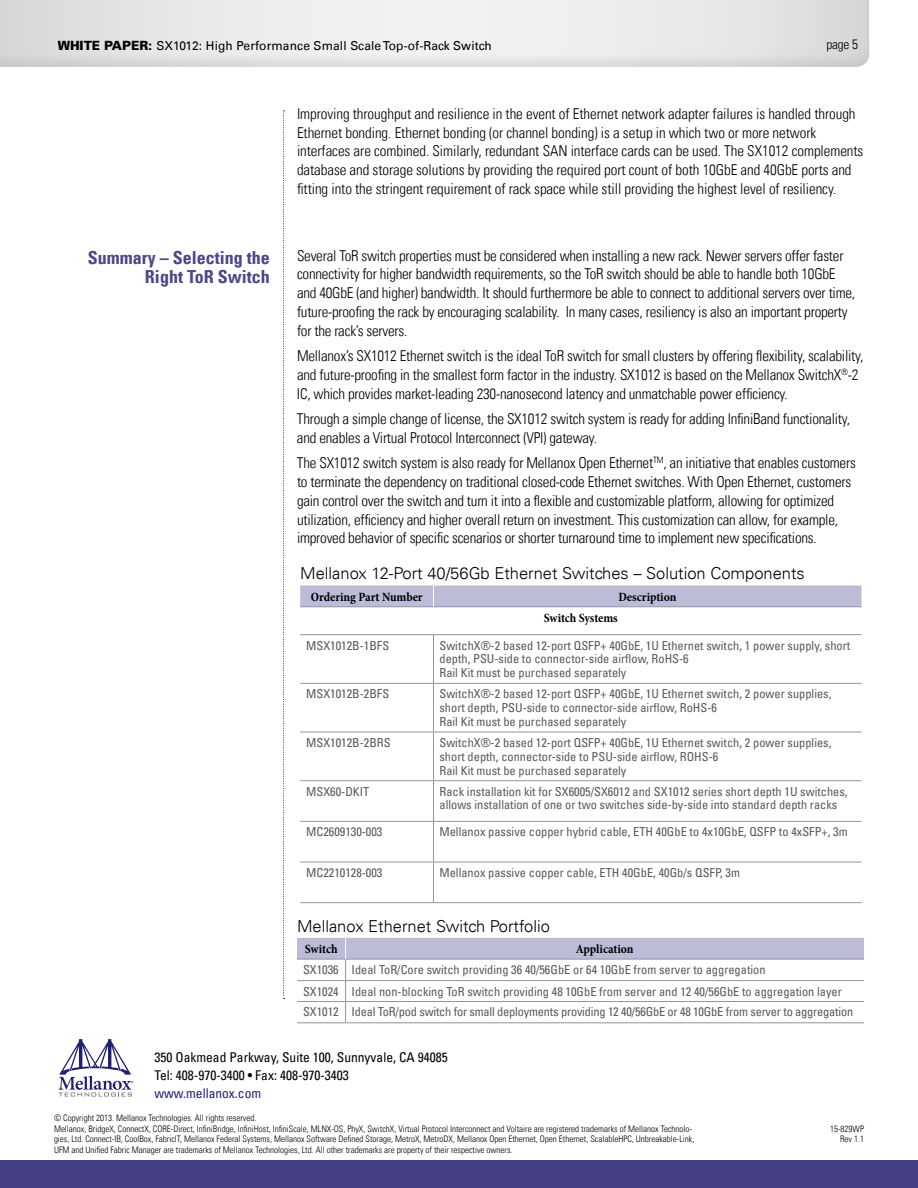
<style>
.page{position:relative;width:918px;height:1188px;background:#fff}
.page>*{position:absolute;margin:0;border:0;box-sizing:border-box;transform-origin:0 0}
.t1{font:700 condensed 18px/19.5px "Univers LT";color:#4b478a;text-align:right}
.t2{font:300 16.5px "Univers LT";color:#000}
.t3{font:300 condensed 15px/18.8px "Univers LT";letter-spacing:-.015em;color:#000}
.t4{font:condensed 13.5px/18px "Univers LT";color:#000}
.t5{font:condensed 13.5px "Univers LT";color:#221f72}
.t6{font:300 condensed 13.5px "Univers LT";color:#000}
.t7{font:700 condensed 12.75px "Minion Pro";letter-spacing:-.005em;color:#000}
.t8{font:condensed 12.3px/13.8px "Univers LT";color:#58595b}
.t9{font:12.3px "Univers LT";letter-spacing:.01em;color:#000}
.t10{font:300 condensed 9px/10.5px "Univers LT";color:#000}
.s1{font-weight:900;font-size:12.75px}
</style>
<div class="page">
<div style="left:0;top:0;width:881px;height:68px;background:#000;opacity:.25"></div>
<svg style="left:59px;top:1039px;width:74px;height:58px"></svg>
<svg style="left:283px;top:110px;width:2px;height:889px"></svg>
<div style="left:0;top:1160px;width:918px;height:28px;background:#433e85"></div>
<hr style="left:300px;top:634px;width:133px;height:1px;background:#939598">
<hr style="left:433px;top:634px;width:429px;height:1px;background:#939598">
<hr style="left:300px;top:683px;width:133px;height:1px;background:#939598">
<hr style="left:433px;top:683px;width:429px;height:1px;background:#939598">
<hr style="left:300px;top:732px;width:133px;height:1px;background:#939598">
<hr style="left:433px;top:732px;width:429px;height:1px;background:#939598">
<hr style="left:300px;top:780px;width:133px;height:1px;background:#939598">
<hr style="left:433px;top:780px;width:429px;height:1px;background:#939598">
<hr style="left:300px;top:821px;width:133px;height:1px;background:#939598">
<hr style="left:433px;top:821px;width:429px;height:1px;background:#939598">
<hr style="left:300px;top:862px;width:133px;height:1px;background:#939598">
<hr style="left:433px;top:862px;width:429px;height:1px;background:#939598">
<hr style="left:300px;top:902px;width:133px;height:1px;background:#939598">
<hr style="left:433px;top:902px;width:429px;height:1px;background:#939598">
<hr style="left:433px;top:635px;width:1px;height:48px;background:#939598">
<hr style="left:433px;top:684px;width:1px;height:48px;background:#939598">
<hr style="left:433px;top:732px;width:1px;height:48px;background:#939598">
<hr style="left:433px;top:781px;width:1px;height:40px;background:#939598">
<hr style="left:433px;top:822px;width:1px;height:40px;background:#939598">
<hr style="left:433px;top:862px;width:1px;height:40px;background:#939598">
<svg style="left:300px;top:585px;width:562px;height:22px;background:#bcbcd6"></svg>
<hr style="left:297px;top:1022px;width:49px;height:1px;background:#939598">
<hr style="left:346px;top:1022px;width:518px;height:1px;background:#939598">
<svg style="left:297px;top:938px;width:567px;height:84px"></svg>
<p class="t9" style="left:58px;top:38px;width:436px"><span class="s1">WHITE PAPER:</span> SX1012: High Performance Small Scale Top-of-Rack Switch</p>
<p class="t6" style="left:826px;top:36px;width:33px">page 5</p>
<p class="t1" style="left:88px;top:247px;width:183px">Summary – Selecting the<br>Right ToR Switch</p>
<p class="t3" style="left:297px;top:104px;width:568px">Improving throughput and resilience in the event of Ethernet network adapter failures is handled through Ethernet bonding. Ethernet bonding (or channel bonding) is a setup in which two or more network interfaces are combined. Similarly, redundant SAN interface cards can be used. The SX1012 complements database and storage solutions by providing the required port count of both 10GbE and 40GbE ports and fitting into the stringent requirement of rack space while still providing the highest level of resiliency.</p>
<p class="t3" style="left:297px;top:246px;width:560px">Several ToR switch properties must be considered when installing a new rack. Newer servers offer faster connectivity for higher bandwidth requirements, so the ToR switch should be able to handle both 10GbE and 40GbE (and higher) bandwidth. It should furthermore be able to connect to additional servers over time, future-proofing the rack by encouraging scalability. In many cases, resiliency is also an important property for the rack’s servers.</p>
<p class="t3" style="left:297px;top:346px;width:568px">Mellanox’s SX1012 Ethernet switch is the ideal ToR switch for small clusters by offering flexibility, scalability, and future-proofing in the smallest form factor in the industry. SX1012 is based on the Mellanox SwitchX<sup>®</sup>-2<br>IC, which provides market-leading 230-nanosecond latency and unmatchable power efficiency.</p>
<p class="t3" style="left:297px;top:409px;width:555px">Through a simple change of license, the SX1012 switch system is ready for adding InfiniBand functionality, and enables a Virtual Protocol Interconnect (VPI) gateway.</p>
<p class="t3" style="left:297px;top:454px;width:560px">The SX1012 switch system is also ready for Mellanox Open Ethernet<sup>TM</sup>, an initiative that enables customers to terminate the dependency on traditional closed-code Ethernet switches. With Open Ethernet, customers gain control over the switch and turn it into a flexible and customizable platform, allowing for optimized utilization, efficiency and higher overall return on investment. This customization can allow, for example, improved behavior of specific scenarios or shorter turnaround time to implement new specifications.</p>
<p class="t2" style="left:300px;top:564px;width:506px">Mellanox 12-Port 40/56Gb Ethernet Switches – Solution Components</p>
<p class="t7" style="left:311px;top:588px;width:113px">Ordering Part Number</p>
<p class="t7" style="left:618px;top:588px;width:60px">Description</p>
<p class="t7" style="left:544px;top:609px;width:76px">Switch Systems</p>
<p class="t8" style="left:306px;top:638px;width:85px">MSX1012B-1BFS</p>
<p class="t8" style="left:439px;top:638px;width:412px">SwitchX®-2 based 12-port QSFP+ 40GbE, 1U Ethernet switch, 1 power supply, short depth, PSU-side to connector-side airflow, RoHS-6<br>Rail Kit must be purchased separately</p>
<p class="t8" style="left:306px;top:687px;width:85px">MSX1012B-2BFS</p>
<p class="t8" style="left:439px;top:687px;width:394px">SwitchX®-2 based 12-port QSFP+ 40GbE, 1U Ethernet switch, 2 power supplies, short depth, PSU-side to connector-side airflow, RoHS-6<br>Rail Kit must be purchased separately</p>
<p class="t8" style="left:306px;top:735px;width:86px">MSX1012B-2BRS</p>
<p class="t8" style="left:439px;top:735px;width:394px">SwitchX®-2 based 12-port QSFP+ 40GbE, 1U Ethernet switch, 2 power supplies, short depth, connector-side to PSU-side airflow, ROHS-6<br>Rail Kit must be purchased separately</p>
<p class="t8" style="left:306px;top:784px;width:65px">MSX60-DKIT</p>
<p class="t8" style="left:439px;top:784px;width:410px">Rack installation kit for SX6005/SX6012 and SX1012 series short depth 1U switches, allows installation of one or two switches side-by-side into standard depth racks</p>
<p class="t8" style="left:306px;top:825px;width:78px">MC2609130-003</p>
<p class="t8" style="left:439px;top:825px;width:410px">Mellanox passive copper hybrid cable, ETH 40GbE to 4x10GbE, QSFP to 4xSFP+, 3m</p>
<p class="t8" style="left:306px;top:865px;width:78px">MC2210128-003</p>
<p class="t8" style="left:439px;top:865px;width:302px">Mellanox passive copper cable, ETH 40GbE, 40Gb/s QSFP, 3m</p>
<p class="t2" style="left:297px;top:916px;width:254px">Mellanox Ethernet Switch Portfolio</p>
<p class="t7" style="left:305px;top:940px;width:34px">Switch</p>
<p class="t7" style="left:576px;top:940px;width:59px">Application</p>
<p class="t8" style="left:303px;top:959px;width:552px;line-height:21.1px">SX1036 Ideal ToR/Core switch providing 36 40/56GbE or 64 10GbE from server to aggregation<br>SX1024 Ideal non-blocking ToR switch providing 48 10GbE from server and 12 40/56GbE to aggregation layer<br>SX1012 Ideal ToR/pod switch for small deployments providing 12 40/56GbE or 48 10GbE from server to aggregation</p>
<p class="t4" style="left:154px;top:1048px;width:295px">350 Oakmead Parkway, Suite 100, Sunnyvale, CA 94085<br>Tel: 408-970-3400 • Fax: 408-970-3403</p>
<p class="t5" style="left:154px;top:1084px;width:108px">www.mellanox.com</p>
<p class="t10" style="left:54px;top:1113px;width:642px">© Copyright 2013. Mellanox Technologies. All rights reserved.<br>Mellanox, BridgeX, ConnectX, CORE-Direct, InfiniBridge, InfiniHost, InfiniScale, MLNX-OS, PhyX, SwitchX, Virtual Protocol Interconnect and Voltaire are registered trademarks of Mellanox Technolo&shy;gies, Ltd. Connect-IB, CoolBox, FabricIT, Mellanox Federal Systems, Mellanox Software Defined Storage, MetroX, MetroDX, Mellanox Open Ethernet, Open Ethernet, ScalableHPC, Unbreakable-Link, UFM and Unified Fabric Manager are trademarks of Mellanox Technologies, Ltd. All other trademarks are property of their respective owners.</p>
<p class="t10" style="left:830px;top:1123px;width:35px;text-align:right">15-829WP<br>Rev 1.1</p>
</div>
